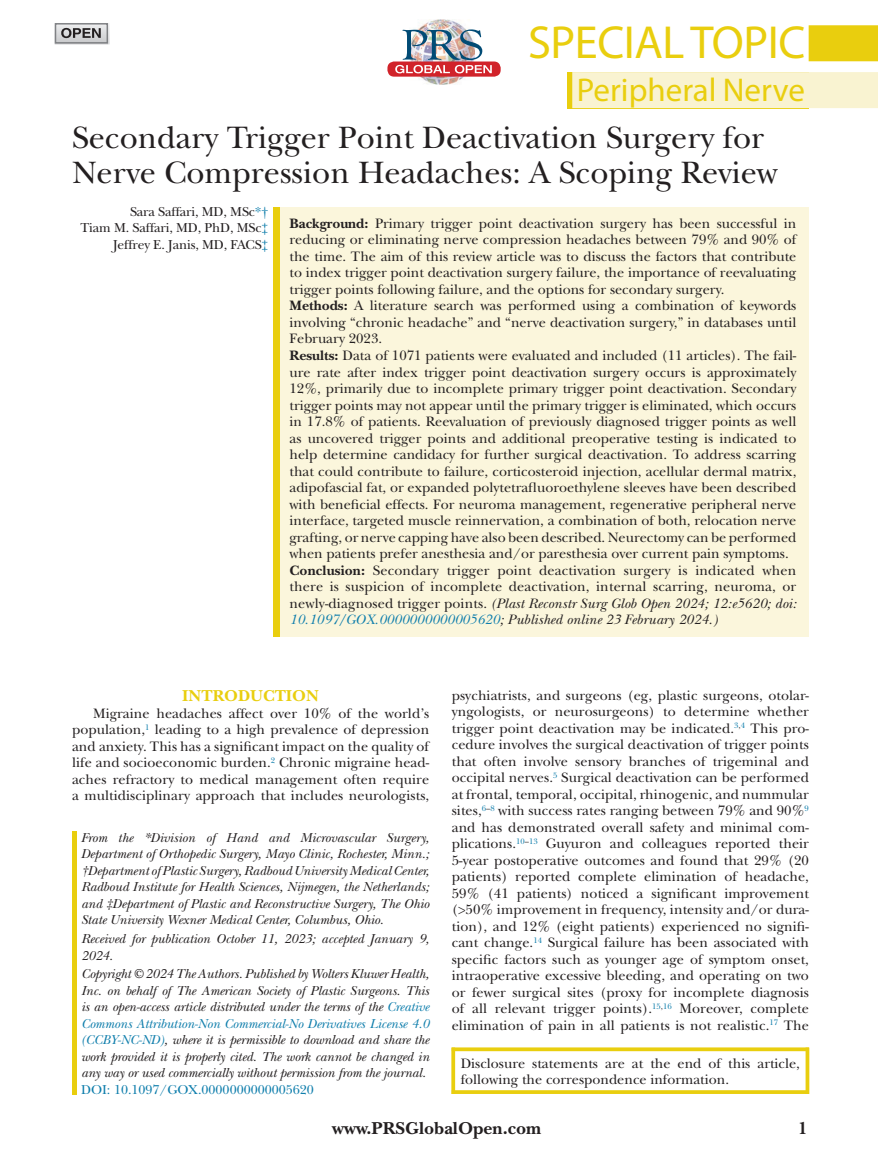
<style>
.page{position:relative;width:878px;height:1175px;background:#fff}
.page>*{position:absolute;margin:0;border:0;box-sizing:border-box;transform-origin:0 0}
.t1{font:46.5px "Myriad Pro";letter-spacing:-.01em;color:#e9ce0e}
.t2{font:33px "Myriad Pro";color:#e9ce0e}
.t3{font:32.25px/34.5px "New Baskerville Std";color:#231f20}
.t4{font:700 18px "New Baskerville Std";color:#231f20}
.t5{font:700 16.5px "New Baskerville Std";color:#e9ce0e}
.t6{font:14.25px/16.5px "New Baskerville Std";color:#231f20;text-align:justify}
.t7{font:italic 13.5px/16.5px "New Baskerville Std";color:#231f20;text-align:justify}
.t8{font:13.5px/16.5px "New Baskerville Std";letter-spacing:-.01em;color:#231f20;text-align:right}
.t9{font:13.5px "New Baskerville Std";color:#0f7eac}
.s1{color:#0f7eac}
.s2{font-weight:700}
.s3{font-style:italic}
.s4{font-style:italic;color:#0f7eac}
</style>
<div class="page">
<div style="left:567px;top:72px;width:241px;height:36px;background:#e9ce0e"></div>
<div style="left:572px;top:72px;width:306px;height:36px;background:#f9f3d1"></div>
<div style="left:808px;top:25px;width:70px;height:36px;background:#e9ce0e"></div>
<img style="left:418px;top:20px;width:48px;height:64px">
<div style="left:387px;top:61px;width:113px;height:16px;background:#d1232a;border-radius:7px"></div>
<img style="left:395px;top:29px;width:97px;height:44px">
<div style="left:274px;top:126px;width:534px;height:511px;background:#fbf6dc"></div>
<div style="left:274px;top:205px;width:6px;height:93px;background:#e9ce0e"></div>
<div style="left:274px;top:288px;width:6px;height:60px;background:#e9ce0e"></div>
<div style="left:274px;top:337px;width:6px;height:225px;background:#e9ce0e"></div>
<div style="left:274px;top:552px;width:6px;height:85px;background:#e9ce0e"></div>
<hr style="left:72px;top:831px;width:4px;height:99px;background:#e9ce0e">
<hr style="left:72px;top:930px;width:4px;height:35px;background:#e9ce0e">
<hr style="left:72px;top:965px;width:4px;height:118px;background:#e9ce0e">
<hr style="left:72px;top:1081px;width:4px;height:13px;background:#e9ce0e">
<div style="left:272px;top:126px;width:536px;height:80px;background:#fff"></div>
<img style="left:54px;top:23px;width:55px;height:22px">
<svg style="left:451px;top:1047px;width:4px;height:47px"></svg>
<svg style="left:805px;top:1047px;width:4px;height:47px"></svg>
<svg style="left:452px;top:1047px;width:356px;height:4px"></svg>
<svg style="left:452px;top:1090px;width:356px;height:4px"></svg>
<div style="left:55px;top:23px;width:53px;height:21px;border:2px solid #808285"></div>
<svg style="left:61px;top:28px;width:40px;height:10px"></svg>
<h1 class="t1" style="left:528px;top:14px;width:279px">Special Topic</h1>
<h2 class="t2" style="left:576px;top:69px;width:230px">Peripheral Nerve</h2>
<h3 class="t3" style="left:72px;top:121px;width:707px">Secondary Trigger Point Deactivation Surgery for<br>Nerve Compression Headaches: A Scoping Review</h3>
<p class="t8" style="left:80px;top:203px;width:189px">Sara Saffari, MD, MSc<span class="s1">*†<br></span>Tiam M. Saffari, MD, PhD, MSc<span class="s1">‡<br></span>Jeffrey E. Janis, MD, FACS<span class="s1">‡</span></p>
<p class="t6" style="left:289px;top:215px;width:508px;text-align:left"><span class="s2">Background:</span> Primary trigger point deactivation surgery has been successful in reducing or eliminating nerve compression headaches between 79% and 90% of the time. The aim of this review article was to discuss the factors that contribute to index trigger point deactivation surgery failure, the importance of reevaluating trigger points following failure, and the options for secondary surgery.<br><span class="s2">Methods:</span> A literature search was performed using a combination of keywords involving “chronic headache” and “nerve deactivation surgery,” in databases until February 2023.<br><span class="s2">Results:</span> Data of 1071 patients were evaluated and included (11 articles). The fail&shy;ure rate after index trigger point deactivation surgery occurs is approximately 12%, primarily due to incomplete primary trigger point deactivation. Secondary trigger points may not appear until the primary trigger is eliminated, which occurs in 17.8% of patients. Reevaluation of previously diagnosed trigger points as well as uncovered trigger points and additional preoperative testing is indicated to help determine candidacy for further surgical deactivation. To address scarring that could contribute to failure, corticosteroid injection, acellular dermal matrix, adipofascial fat, or expanded polytetrafluoroethylene sleeves have been described with beneficial effects. For neuroma management, regenerative peripheral nerve interface, targeted muscle reinnervation, a combination of both, relocation nerve grafting, or nerve capping have also been described. Neurectomy can be performed when patients prefer anesthesia and/or paresthesia over current pain symptoms.<br><span class="s2">Conclusion:</span> Secondary trigger point deactivation surgery is indicated when there is suspicion of incomplete deactivation, internal scarring, neuroma, or newly-diagnosed trigger points. <span class="s3">(Plast Reconstr Surg Glob Open 2024; 12:e5620; doi:<br></span><span class="s4">10.1097/GOX.0000000000005620</span><span class="s3">; Published online 23 February 2024.)</span></p>
<p class="t5" style="left:182px;top:686px;width:138px">INTRODUCTION</p>
<p class="t6" style="left:72px;top:705px;width:359px;text-indent:21px">Migraine headaches affect over 10% of the world’s population,<sup>1</sup> leading to a high prevalence of depression and anxiety. This has a significant impact on the quality of life and socioeconomic burden.<sup>2</sup> Chronic migraine head&shy;aches refractory to medical management often require a multidisciplinary approach that includes neurologists,</p>
<p class="t7" style="left:81px;top:829px;width:350px">From the *Division of Hand and Microvascular Surgery, Department of Orthopedic Surgery, Mayo Clinic, Rochester, Minn.; †Department of Plastic Surgery, Radboud University Medical Center, Radboud Institute for Health Sciences, Nijmegen, the Netherlands; and ‡Department of Plastic and Reconstructive Surgery, The Ohio State University Wexner Medical Center, Columbus, Ohio.</p>
<p class="t7" style="left:81px;top:930px;width:350px">Received for publication October 11, 2023; accepted January 9,<br>2024.</p>
<p class="t7" style="left:81px;top:965px;width:350px">Copyright © 2024 The Authors. Published by Wolters Kluwer Health, Inc. on behalf of The American Society of Plastic Surgeons. This is an open-access article distributed under the terms of the <span class="s1">Creative Commons Attribution-Non Commercial-No Derivatives License 4.0 (CCBY-NC-ND)</span>, where it is permissible to download and share the work provided it is properly cited. The work cannot be changed in any way or used commercially without permission from the journal.</p>
<p class="t9" style="left:81px;top:1081px;width:234px">DOI: 10.1097/GOX.0000000000005620</p>
<p class="t6" style="left:451px;top:687px;width:359px">psychiatrists, and surgeons (eg, plastic surgeons, otolar&shy;yngologists, or neurosurgeons) to determine whether trigger point deactivation may be indicated.<sup>3</sup><sup>,</sup><sup>4</sup> This pro&shy;cedure involves the surgical deactivation of trigger points that often involve sensory branches of trigeminal and occipital nerves.<sup>5</sup> Surgical deactivation can be performed at frontal, temporal, occipital, rhinogenic, and nummular sites,<sup>6</sup><sup>–</sup><sup>8</sup> with success rates ranging between 79% and 90%<sup>9 </sup>and has demonstrated overall safety and minimal com&shy;plications.<sup>10</sup><sup>–</sup><sup>13</sup> Guyuron and colleagues reported their 5-year postoperative outcomes and found that 29% (20 patients) reported complete elimination of headache, 59% (41 patients) noticed a significant improvement (&gt;50% improvement in frequency, intensity and/or dura&shy;tion), and 12% (eight patients) experienced no signifi&shy;cant change.<sup>14</sup> Surgical failure has been associated with specific factors such as younger age of symptom onset, intraoperative excessive bleeding, and operating on two or fewer surgical sites (proxy for incomplete diagnosis of all relevant trigger points).<sup>15</sup><sup>,</sup><sup>16</sup> Moreover, complete elimination of pain in all patients is not realistic.<sup>17</sup> The</p>
<p class="t6" style="left:460px;top:1054px;width:341px">Disclosure statements are at the end of this article, following the correspondence information.</p>
<p class="t4" style="left:332px;top:1118px;width:210px">www.PRSGlobalOpen.com</p>
<p class="t4" style="left:798px;top:1118px;width:11px">1</p>
</div>
